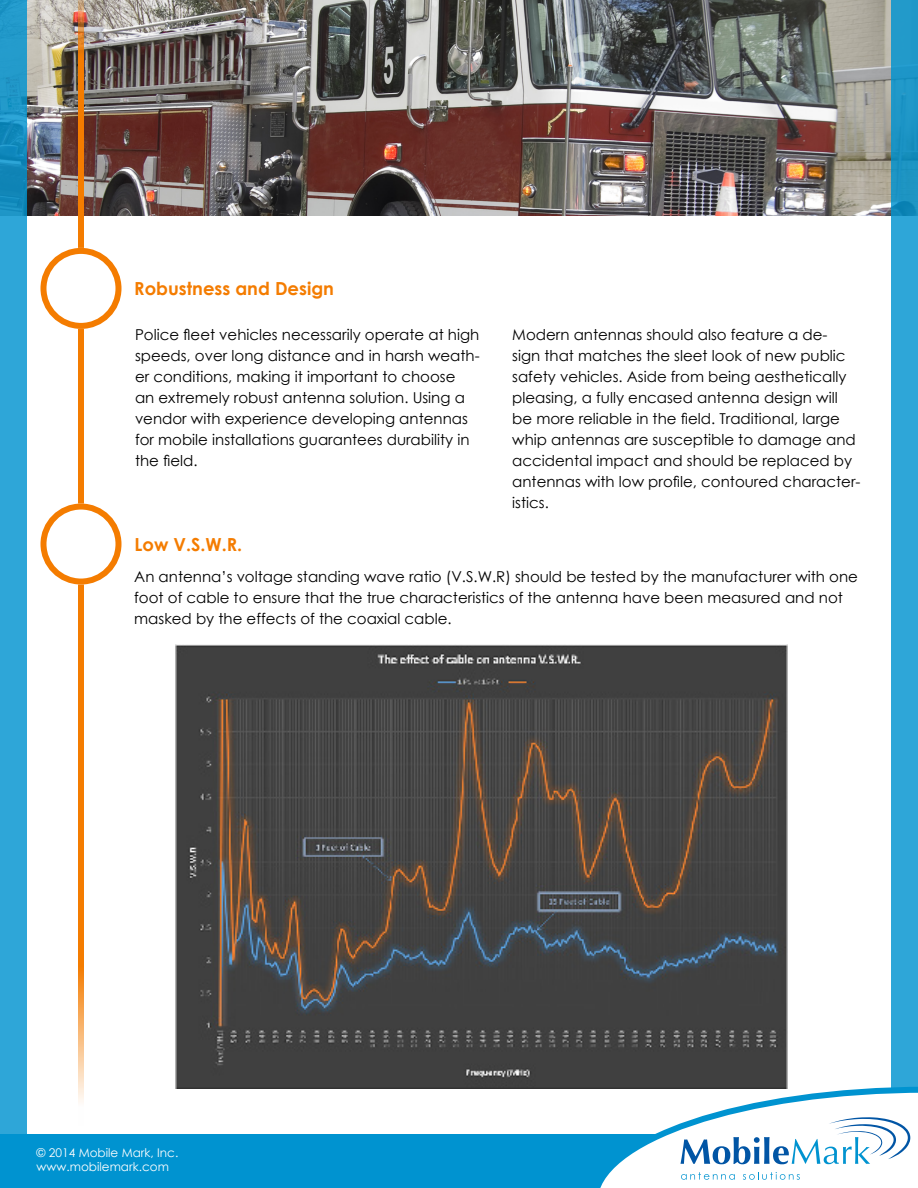
<style>
.page{position:relative;width:918px;height:1188px;background:#fff}
.page>*{position:absolute;margin:0;border:0;box-sizing:border-box;transform-origin:0 0}
.Body_text{font:700 18px "Century Gothic";color:#f47c00}
.Body_text-2{font:15px/21px "Century Gothic";color:#000}
.t1{font:12px "Century Gothic";color:#fff}
</style>
<div class="page">
<div style="left:40px;top:248px;width:82px;height:81px;border:6px solid #f47c00;border-radius:50%"></div>
<div style="left:0;top:1134px;width:918px;height:54px;background:#0093d0"></div>
<img style="left:27px;top:0;width:864px;height:216px">
<svg style="left:78px;top:0;width:6px;height:248px"></svg>
<svg style="left:78px;top:585px;width:6px;height:517px;background:#f58c20"></svg>
<svg style="left:0;top:0;width:27px;height:1134px;background:#2aa2d4"></svg>
<svg style="left:891px;top:0;width:27px;height:1084px;background:#2aa2d4"></svg>
<svg style="left:589px;top:1084px;width:329px;height:104px"></svg>
<div style="left:40px;top:504px;width:82px;height:81px;border:6px solid #f47c00;border-radius:50%"></div>
<div style="left:78px;top:329px;width:6px;height:175px;background:#f47c00"></div>
<img style="left:176px;top:644px;width:611px;height:444px">
<p class="Body_text" style="left:134px;top:275px;width:201px">Robustness and Design</p>
<p class="Body_text-2" style="left:135px;top:324px;width:346px">Police fleet vehicles necessarily operate at high speeds, over long distance and in harsh weath&shy;er conditions, making it important to choose<br>an extremely robust antenna solution. Using a vendor with experience developing antennas for mobile installations guarantees durability in the field.</p>
<p class="Body_text" style="left:135px;top:531px;width:109px">Low V.S.W.R.</p>
<p class="Body_text-2" style="left:512px;top:324px;width:350px">Modern antennas should also feature a de-<br>sign that matches the sleet look of new public safety vehicles. Aside from being aesthetically pleasing, a fully encased antenna design will be more reliable in the field. Traditional, large whip antennas are susceptible to damage and accidental impact and should be replaced by antennas with low profile, contoured character&shy;istics.</p>
<p class="Body_text-2" style="left:134px;top:566px;width:725px">An antenna’s voltage standing wave ratio (V.S.W.R) should be tested by the manufacturer with one foot of cable to ensure that the true characteristics of the antenna have been measured and not masked by the effects of the coaxial cable.</p>
<p class="t1" style="left:37px;top:1144px;width:143px">© 2014 Mobile Mark, Inc.</p>
<p class="t1" style="left:37px;top:1158px;width:134px">www.mobilemark.com</p>
</div>
